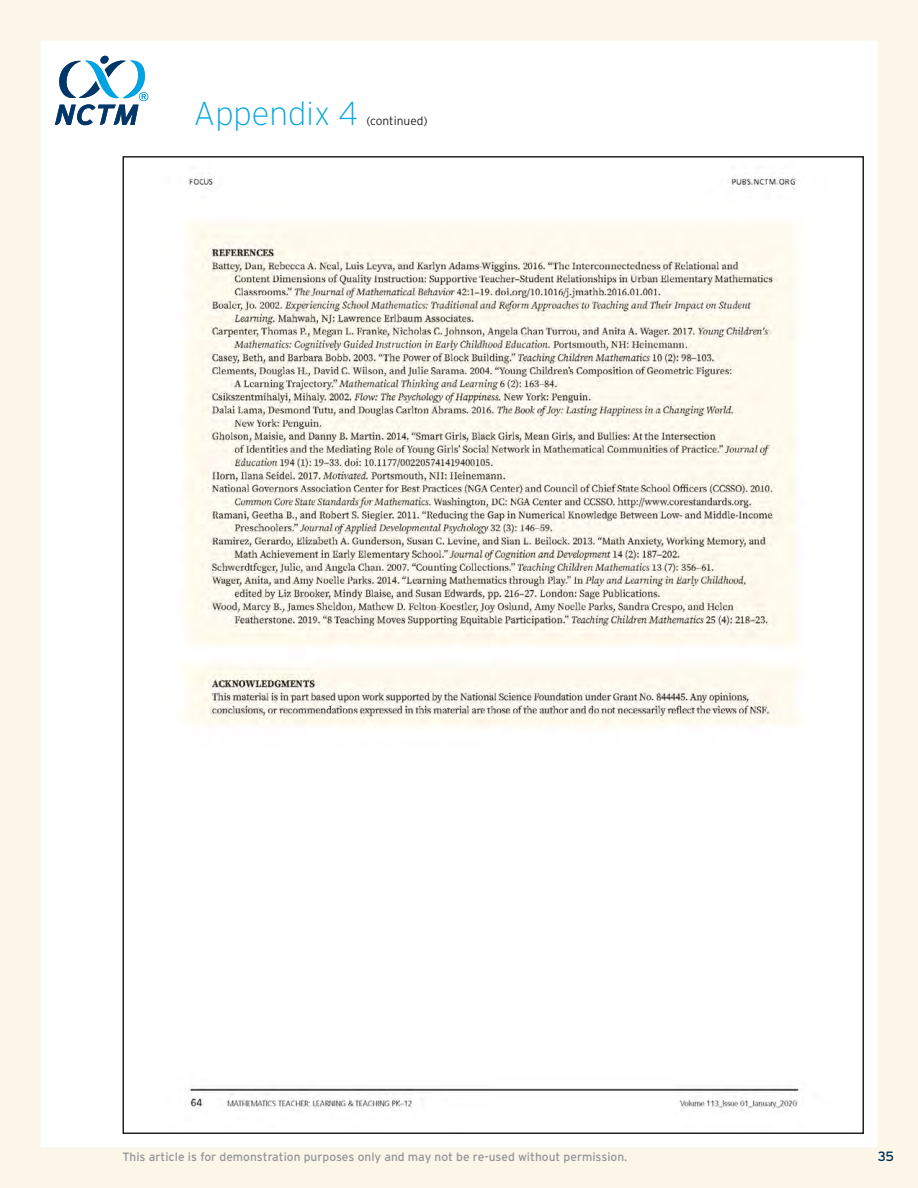
<style>
.page{position:relative;width:918px;height:1188px;background:#fff}
.page>*{position:absolute;margin:0;border:0;box-sizing:border-box;transform-origin:0 0}
.t1{font:200 33px "Interstate";color:#00a7e1}
.t2{font:13.5px "Interstate";color:#003057}
.t3{font:12px "Interstate";color:#939598}
.t4{font:300 12px "Interstate";color:#231f20}
</style>
<div class="page">
<div style="left:0;top:0;width:918px;height:1188px;border:40px solid #fcf6e9"></div>
<div style="left:100px;top:56px;width:9px;height:8px;background:#003768;border-radius:4px"></div>
<svg style="left:55px;top:60px;width:93px;height:65px"></svg>
<img style="left:185px;top:176px;width:618px;height:935px">
<h1 class="t1" style="left:194px;top:95px;width:166px">Appendix 4</h1>
<p class="t4" style="left:366px;top:114px;width:63px">(continued)</p>
<p class="t3" style="left:123px;top:1150px;width:505px">This article is for demonstration purposes only and may not be re-used without permission.</p>
<p class="t2" style="left:878px;top:1149px;width:18px">35</p>
</div>
